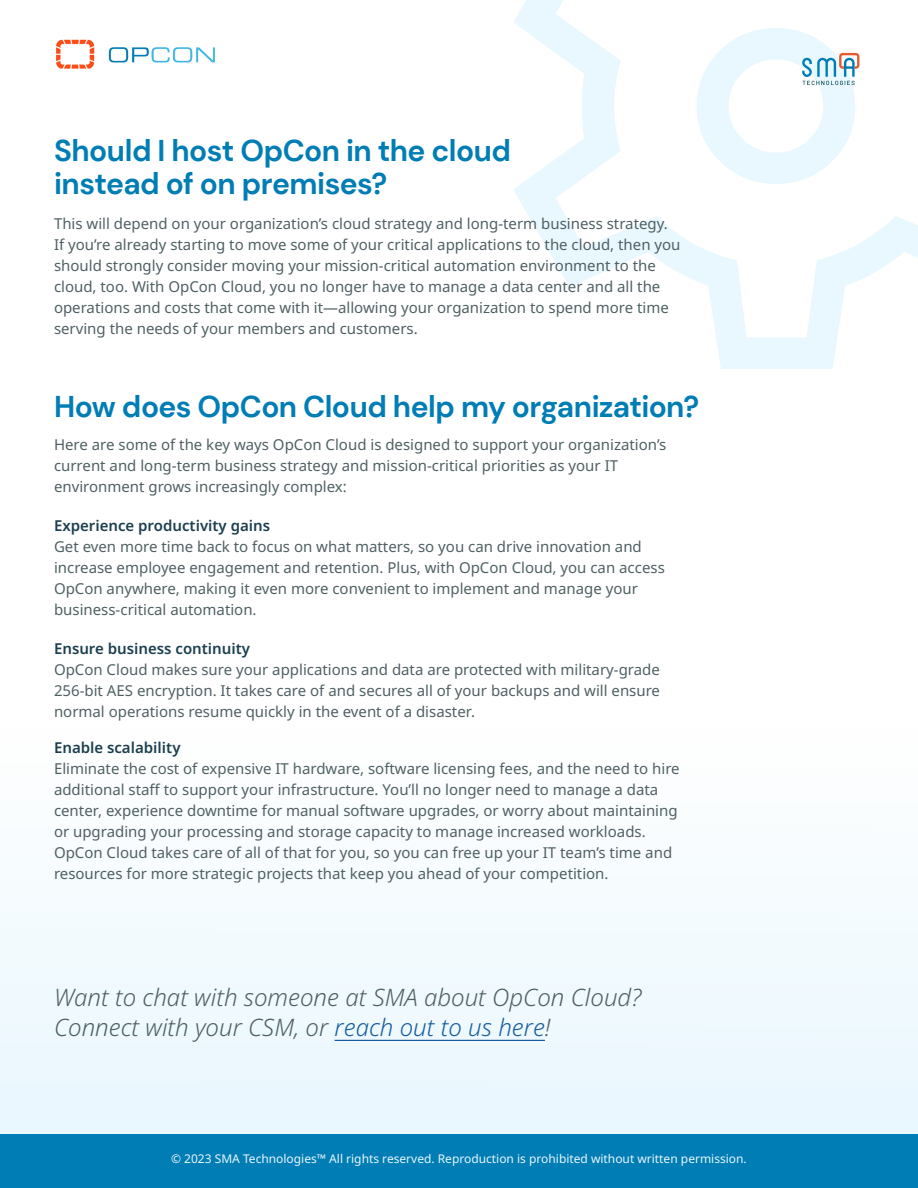
<style>
.page{position:relative;width:918px;height:1188px;background:#fff}
.page>*{position:absolute;margin:0;border:0;box-sizing:border-box;transform-origin:0 0}
.subhead{font:700 30px/33px "DM Sans";letter-spacing:-.02em;color:#007db5}
.body_black{font:italic 300 24px/30px "Noto Sans";color:#4f6063}
.body_black-2{font:15px/21px "Noto Sans";color:#4f6063}
.body_black-3{font:600 15px "Noto Sans";color:#1c3f4f}
.body_black-4{font:12px "Noto Sans";color:#e9f7fe}
.s1{font-weight:600;color:#1c3f4f}
.s2{color:#175d9e}
</style>
<div class="page">
<div style="left:0;top:729px;width:918px;height:405px;background:#f4fbfe"></div>
<div style="left:0;top:1134px;width:918px;height:54px;background:#007db5"></div>
<svg style="left:514px;top:0;width:404px;height:369px"></svg>
<img style="left:56px;top:39px;width:159px;height:30px">
<svg style="left:802px;top:53px;width:58px;height:32px"></svg>
<hr style="left:335px;top:1040px;width:210px;height:1px;background:#175d9e">
<p class="subhead" style="left:54px;top:134px;width:459px">Should I host OpCon in the cloud instead of on premises?</p>
<p class="body_black-2" style="left:54px;top:213px;width:628px">This will depend on your organization’s cloud strategy and long-term business strategy.<br>If you’re already starting to move some of your critical applications to the cloud, then you should strongly consider moving your mission-critical automation environment to the cloud, too. With OpCon Cloud, you no longer have to manage a data center and all the operations and costs that come with it—allowing your organization to spend more time serving the needs of your members and customers.</p>
<p class="subhead" style="left:54px;top:390px;width:647px">How does OpCon Cloud help my organization?</p>
<p class="body_black-2" style="left:54px;top:434px;width:614px">Here are some of the key ways OpCon Cloud is designed to support your organization’s current and long-term business strategy and mission-critical priorities as your IT environment grows increasingly complex:</p>
<p class="body_black-3" style="left:54px;top:515px;width:218px">Experience productivity gains</p>
<p class="body_black-2" style="left:54px;top:536px;width:612px">Get even more time back to focus on what matters, so you can drive innovation and increase employee engagement and retention. Plus, with OpCon Cloud, you can access OpCon anywhere, making it even more convenient to implement and manage your business-critical automation.</p>
<p class="body_black-3" style="left:54px;top:638px;width:198px">Ensure business continuity</p>
<p class="body_black-2" style="left:54px;top:659px;width:608px;text-align:justify">OpCon Cloud makes sure your applications and data are protected with military-grade 256-bit AES encryption. It takes care of and secures all of your backups and will ensure normal operations resume quickly in the event of a disaster.</p>
<p class="body_black-2" style="left:54px;top:737px;width:627px"><span class="s1">Enable scalability<br></span>Eliminate the cost of expensive IT hardware, software licensing fees, and the need to hire additional staff to support your infrastructure. You’ll no longer need to manage a data center, experience downtime for manual software upgrades, or worry about maintaining or upgrading your processing and storage capacity to manage increased workloads.<br>OpCon Cloud takes care of all of that for you, so you can free up your IT team’s time and resources for more strategic projects that keep you ahead of your competition.</p>
<p class="body_black" style="left:54px;top:983px;width:589px">Want to chat with someone at SMA about OpCon Cloud?<br>Connect with your CSM, or <span class="s2">reach out to us here</span>!</p>
<p class="body_black-4" style="left:171px;top:1150px;width:577px">© 2023 SMA Technologies™ All rights reserved. Reproduction is prohibited without written permission.</p>
</div>
